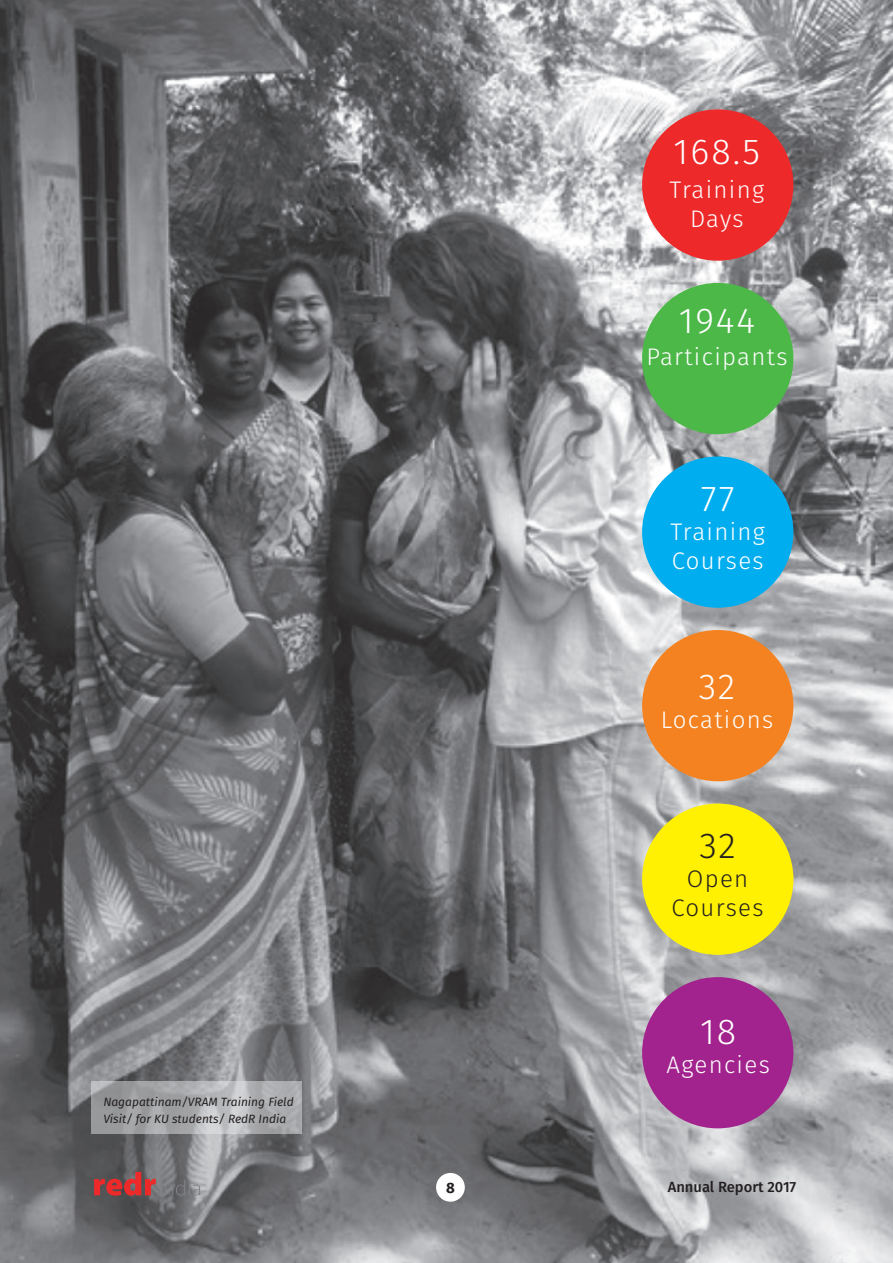
<style>
.page{position:relative;width:893px;height:1263px;background:#fff}
.page>*{position:absolute;margin:0;border:0;box-sizing:border-box;transform-origin:0 0}
.t1{font:300 36px "Fira Sans";letter-spacing:.055em;color:#fff}
.t2{font:300 36px "Fira Sans";color:#231f20}
.t3{font:300 24px/28.8px "Fira Sans";letter-spacing:.055em;color:#fff;text-align:center}
.t4{font:300 24px/28.8px "Fira Sans";letter-spacing:.055em;color:#231f20;text-align:center}
.t5{font:700 15px "Fira Sans";color:#231f20}
.t6{font:500 14.7px "Fira Sans";color:#231f20}
.t7{font:italic 12px/17.2px "Fira Sans";color:#231f20}
</style>
<div class="page">
<img style="left:0;top:0;width:893px;height:1263px">
<svg style="left:94px;top:1172px;width:106px;height:24px;background:#925c5e"></svg>
<div style="left:642px;top:109px;width:151px;height:152px;background:#ee2929;border-radius:50%"></div>
<div style="left:642px;top:283px;width:151px;height:151px;background:#4cb848;border-radius:50%"></div>
<div style="left:642px;top:456px;width:151px;height:152px;background:#00aeef;border-radius:50%"></div>
<div style="left:642px;top:630px;width:151px;height:151px;background:#f58220;border-radius:50%"></div>
<div style="left:642px;top:803px;width:151px;height:152px;background:#fff101;border-radius:50%"></div>
<div style="left:642px;top:977px;width:151px;height:151px;background:#a2238e;border-radius:50%"></div>
<div style="left:91px;top:1081px;width:211px;height:53px;background:#e6e7e9;opacity:.5"></div>
<div style="left:436px;top:1173px;width:29px;height:29px;background:#fff;border-radius:50%"></div>
<p class="t7" style="left:103px;top:1093px;width:192px">Nagapattinam/VRAM Training Field<br>Visit/ for KU students/ RedR India</p>
<p class="t5" style="left:446px;top:1178px;width:10px">8</p>
<h1 class="t1" style="left:674px;top:130px;width:88px">168.5</h1>
<h2 class="t3" style="left:669px;top:176px;width:96px">Training<br>Days</h2>
<h1 class="t1" style="left:679px;top:299px;width:78px">1944</h1>
<h2 class="t3" style="left:646px;top:343px;width:143px">Participants</h2>
<h1 class="t1" style="left:701px;top:477px;width:35px">77</h1>
<h2 class="t3" style="left:670px;top:517px;width:96px;text-align:left">Training<br>Courses</h2>
<h1 class="t1" style="left:699px;top:665px;width:38px">32</h1>
<h2 class="t3" style="left:661px;top:706px;width:114px">Locations</h2>
<h1 class="t2" style="left:699px;top:825px;width:38px">32</h1>
<h2 class="t4" style="left:671px;top:865px;width:94px">Open<br>Courses</h2>
<h1 class="t1" style="left:700px;top:1010px;width:38px">18</h1>
<h2 class="t3" style="left:666px;top:1050px;width:105px">Agencies</h2>
<p class="t6" style="left:668px;top:1179px;width:130px">Annual Report 2017</p>
</div>
